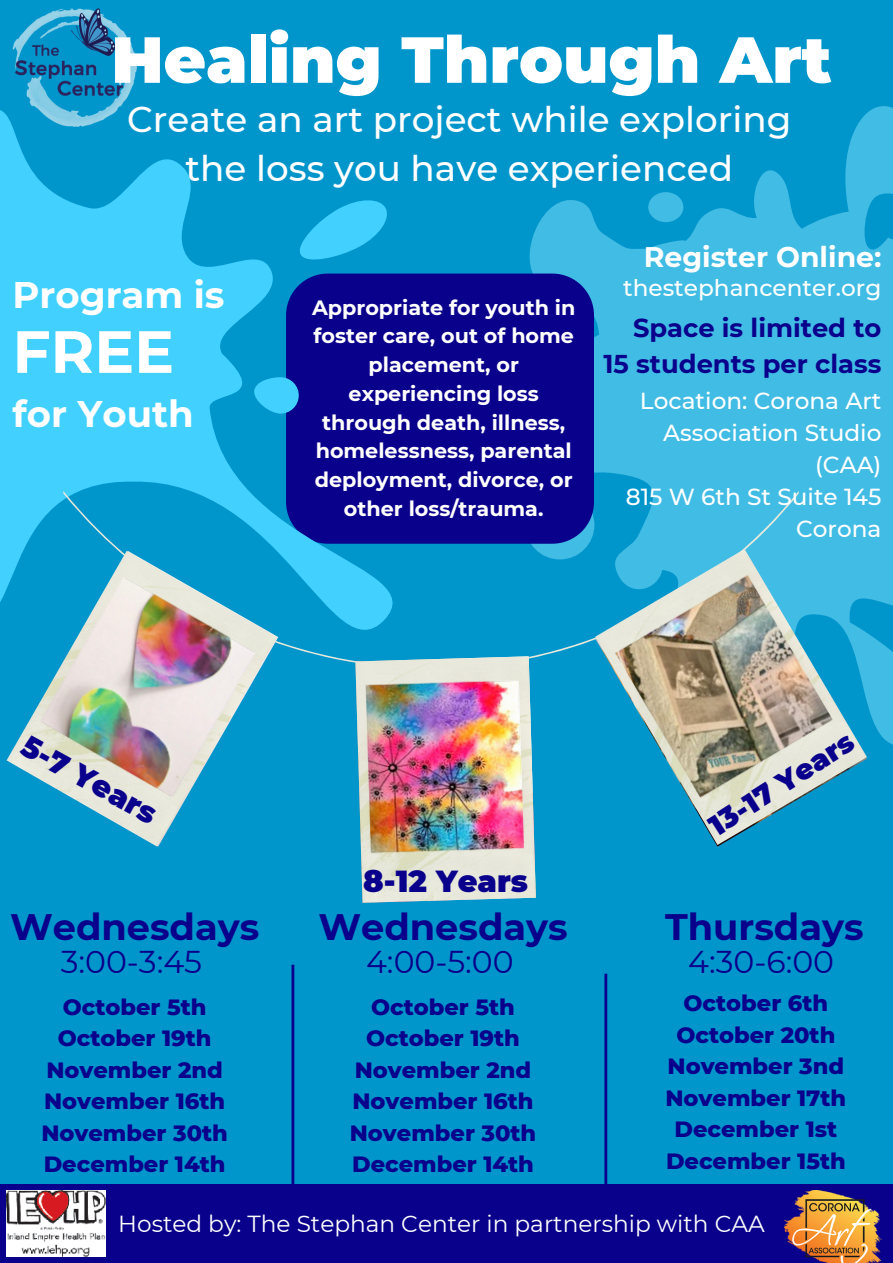
<style>
.page{position:relative;width:893px;height:1263px;background:#0096cc}
.page>*{position:absolute;margin:0;border:0;box-sizing:border-box;transform-origin:0 0}
.t1{font:900 64.95px "Montserrat";color:#fff}
.t2{font:700 59.47px "Montserrat";color:#fff}
.t3{font:700 36.97px "Montserrat";color:#fff}
.t4{font:700 36.75px "Montserrat";color:#09008b}
.t5{font:500 35.7px/49.5px "Montserrat";color:#fff;text-align:center}
.t6{font:31.5px "Montserrat";color:#09008b}
.t7{font:900 30.38px "Montserrat";color:#09008b}
.t8{font:900 30px "Montserrat";color:#09008b}
.t9{font:900 28.5px "Montserrat";color:#09008b}
.t10{font:700 28.28px "Montserrat";color:#fff}
.t11{font:700 25.72px/35.8px "Montserrat";color:#09008b;text-align:right}
.t12{font:500 23.17px/32.1px "Montserrat";color:#fff;text-align:right}
.t13{font:23.17px "Montserrat";color:#fff}
.t14{font:800 22.5px/31.5px "Montserrat";color:#09008b;text-align:center}
.t15{font:700 20.7px/28.7px "Montserrat";color:#fff;text-align:center}
</style>
<div class="page">
<img style="left:355px;top:669px;width:181px;height:234px">
<div style="left:0;top:1184px;width:892px;height:79px;background:#09008b"></div>
<hr style="left:291px;top:965px;width:3px;height:246px;background:#09008b">
<hr style="left:604px;top:974px;width:3px;height:237px;background:#09008b">
<svg style="left:516px;top:106px;width:377px;height:643px;fill:#41bce4"></svg>
<div style="left:648px;top:192px;width:35px;height:30px;background:#41bce4;border-radius:50%"></div>
<div style="left:454px;top:274px;width:140px;height:217px;background:#09008b"></div>
<svg style="left:0;top:136px;width:454px;height:542px"></svg>
<svg style="left:63px;top:491px;width:735px;height:178px"></svg>
<img style="left:7px;top:551px;width:270px;height:295px">
<img style="left:595px;top:549px;width:272px;height:296px">
<img style="left:0;top:8px;width:137px;height:128px">
<img style="left:7px;top:1190px;width:99px;height:67px">
<img style="left:784px;top:1190px;width:97px;height:73px">
<h1 class="t1" style="left:111px;top:20px;width:722px">Healing Through Art</h1>
<h3 class="t5" style="left:127px;top:94px;width:666px">Create an art project while exploring the loss you have experienced</h3>
<h3 class="t3" style="left:13px;top:272px;width:214px">Program is</h3>
<h2 class="t2" style="left:13px;top:315px;width:163px">FREE</h2>
<h3 class="t3" style="left:13px;top:391px;width:183px">for Youth</h3>
<p class="t15" style="left:312px;top:293px;width:265px">Appropriate for youth in foster care, out of home placement, or experiencing loss through death, illness, homelessness, parental deployment, divorce, or other loss/trauma.</p>
<p class="t10" style="left:644px;top:239px;width:239px">Register Online:</p>
<p class="t12" style="left:623px;top:271px;width:260px">thestephancenter.org</p>
<p class="t11" style="left:603px;top:310px;width:279px">Space is limited to<br>15 students per class</p>
<p class="t12" style="left:626px;top:385px;width:257px">Location: Corona Art<br>Association Studio (CAA)<br>815 W 6th St Suite 145<br>Corona</p>
<h3 class="t8" style="left:33px;top:727px;width:151px;rotate:29deg">5-7 Years</h3>
<h3 class="t4" style="left:10px;top:905px;width:251px">Wednesdays</h3>
<h3 class="t6" style="left:61px;top:942px;width:143px">3:00-3:45</h3>
<p class="t14" style="left:41px;top:991px;width:188px">October 5th<br>October 19th<br>November 2nd<br>November 16th<br>November 30th<br>December 14th</p>
<h3 class="t7" style="left:363px;top:863px;width:166px">8-12 Years</h3>
<h3 class="t4" style="left:318px;top:905px;width:251px">Wednesdays</h3>
<h3 class="t6" style="left:366px;top:942px;width:149px">4:00-5:00</h3>
<p class="t14" style="left:350px;top:991px;width:188px">October 5th<br>October 19th<br>November 2nd<br>November 16th<br>November 30th<br>December 14th</p>
<p class="t9" style="left:702px;top:813px;width:167px;rotate:-32deg">13-17 Years</p>
<h3 class="t4" style="left:665px;top:905px;width:200px">Thursdays</h3>
<h3 class="t6" style="left:688px;top:942px;width:147px">4:30-6:00</h3>
<p class="t14" style="left:665px;top:987px;width:182px">October 6th<br>October 20th<br>November 3nd<br>November 17th<br>December 1st<br>December 15th</p>
<p class="t13" style="left:118px;top:1209px;width:648px">Hosted by: The Stephan Center in partnership with CAA</p>
</div>
